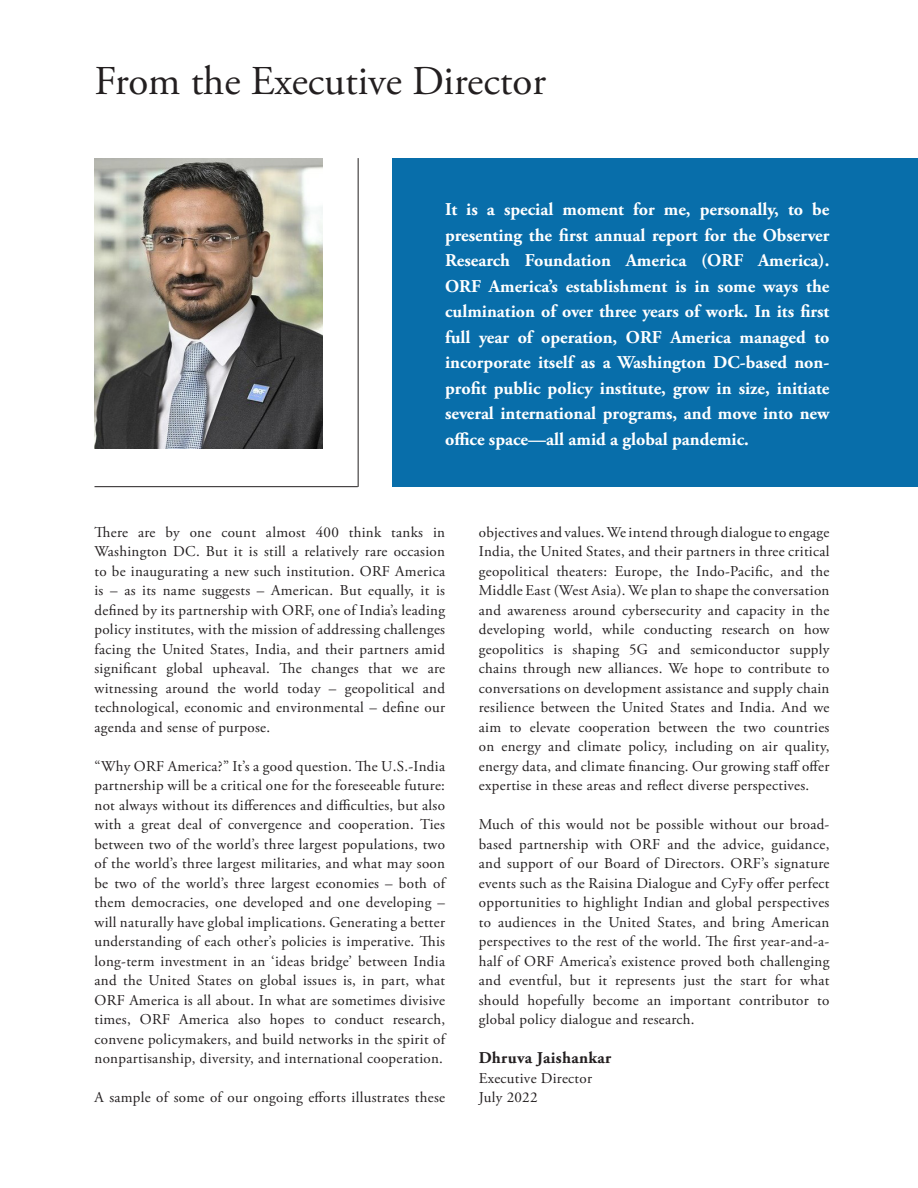
<style>
.page{position:relative;width:918px;height:1188px;background:#fff}
.page>*{position:absolute;margin:0;border:0;box-sizing:border-box;transform-origin:0 0}
.t1{font:40.95px "Adobe Garamond Pro";color:#231f20}
.t2{font:700 18px/25.5px "Adobe Garamond Pro";color:#fff;text-align:justify}
.t3{font:700 16.5px "Adobe Garamond Pro";letter-spacing:.02em;color:#231f20}
.t4{font:15px/19.5px "Adobe Garamond Pro";letter-spacing:.02em;color:#231f20;text-align:justify}
</style>
<div class="page">
<div style="left:392px;top:158px;width:526px;height:328px;background:#086eaa"></div>
<img style="left:94px;top:158px;width:228px;height:290px">
<hr style="left:358px;top:158px;width:1px;height:329px;background:#231f20">
<hr style="left:94px;top:486px;width:264px;height:1px;background:#231f20">
<p class="t1" style="left:94px;top:57px;width:453px">From the Executive Director</p>
<p class="t2" style="left:445px;top:197px;width:386px">It is a special moment for me, personally, to be presenting the first annual report for the Observer Research Foundation America (ORF America).<br>ORF America’s establishment is in some ways the culmination of over three years of work. In its first full year of operation, ORF America managed to incorporate itself as a Washington DC-based non&shy;profit public policy institute, grow in size, initiate several international programs, and move into new office space—all amid a global pandemic.</p>
<p class="t4" style="left:94px;top:523px;width:352px">There are by one count almost 400 think tanks in Washington DC. But it is still a relatively rare occasion to be inaugurating a new such institution. ORF America is – as its name suggests – American. But equally, it is defined by its partnership with ORF, one of India’s leading policy institutes, with the mission of addressing challenges facing the United States, India, and their partners amid significant global upheaval. The changes that we are witnessing around the world today – geopolitical and technological, economic and environmental – define our agenda and sense of purpose.</p>
<p class="t4" style="left:94px;top:757px;width:352px">“Why ORF America?” It’s a good question. The U.S.-India partnership will be a critical one for the foreseeable future: not always without its differences and difficulties, but also with a great deal of convergence and cooperation. Ties between two of the world’s three largest populations, two of the world’s three largest militaries, and what may soon be two of the world’s three largest economies – both of them democracies, one developed and one developing – will naturally have global implications. Generating a better understanding of each other’s policies is imperative. This long-term investment in an ‘ideas bridge’ between India and the United States on global issues is, in part, what ORF America is all about. In what are sometimes divisive times, ORF America also hopes to conduct research, convene policymakers, and build networks in the spirit of nonpartisanship, diversity, and international cooperation.</p>
<p class="t4" style="left:94px;top:1088px;width:352px">A sample of some of our ongoing efforts illustrates these</p>
<p class="t4" style="left:479px;top:523px;width:352px">objectives and values. We intend through dialogue to engage India, the United States, and their partners in three critical geopolitical theaters: Europe, the Indo-Pacific, and the Middle East (West Asia). We plan to shape the conversation and awareness around cybersecurity and capacity in the developing world, while conducting research on how geopolitics is shaping 5G and semiconductor supply chains through new alliances. We hope to contribute to conversations on development assistance and supply chain resilience between the United States and India. And we aim to elevate cooperation between the two countries on energy and climate policy, including on air quality, energy data, and climate financing. Our growing staff offer expertise in these areas and reflect diverse perspectives.</p>
<p class="t4" style="left:479px;top:815px;width:352px">Much of this would not be possible without our broad&shy;based partnership with ORF and the advice, guidance, and support of our Board of Directors. ORF’s signature events such as the Raisina Dialogue and CyFy offer perfect opportunities to highlight Indian and global perspectives to audiences in the United States, and bring American perspectives to the rest of the world. The first year-and-a&shy;half of ORF America’s existence proved both challenging and eventful, but it represents just the start for what should hopefully become an important contributor to global policy dialogue and research.</p>
<p class="t3" style="left:479px;top:1048px;width:134px">Dhruva Jaishankar</p>
<p class="t4" style="left:479px;top:1069px;width:115px">Executive Director</p>
<p class="t4" style="left:479px;top:1088px;width:60px">July 2022</p>
</div>
